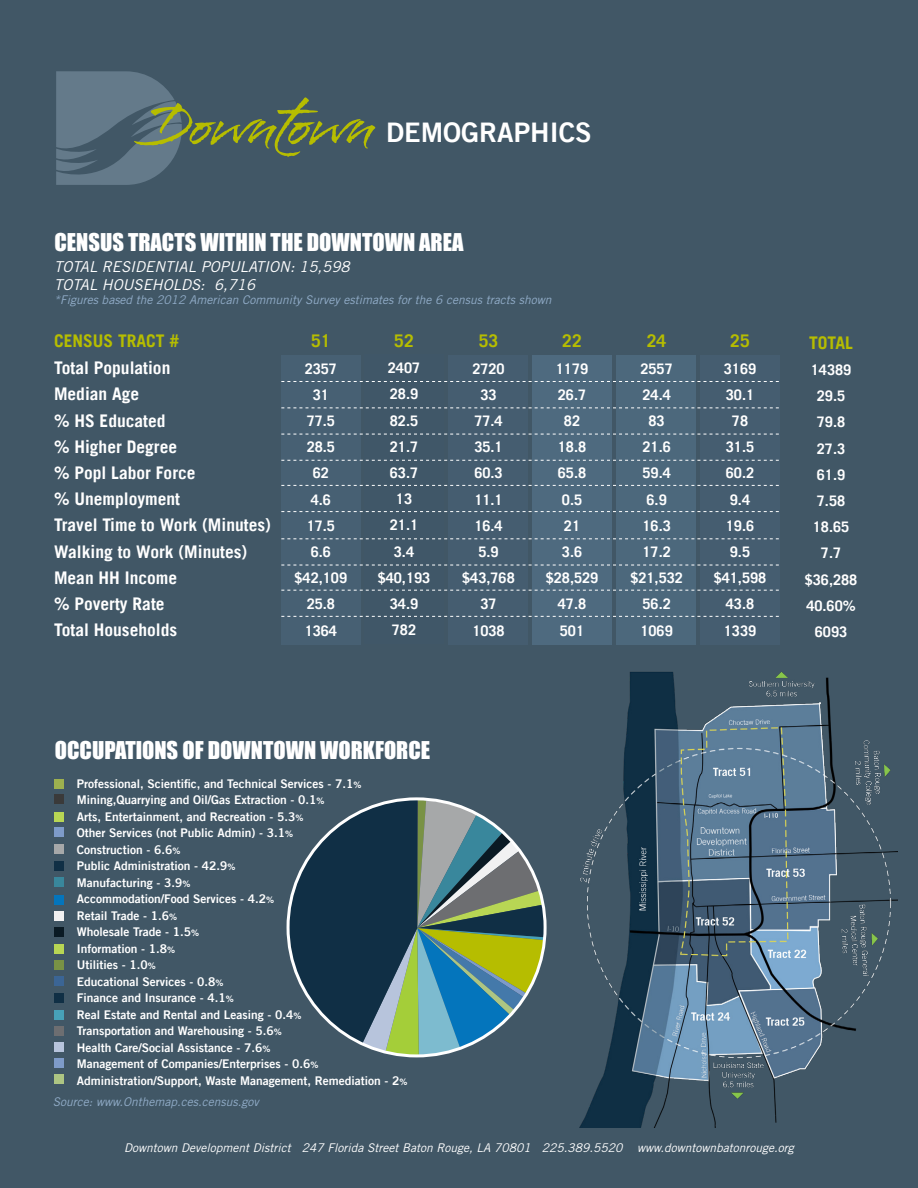
<style>
.page{position:relative;width:918px;height:1188px;background:#415766}
.page>*{position:absolute;margin:0;border:0;box-sizing:border-box;transform-origin:0 0}
.t1{font:27px "Trade Gothic LT Bold Two";color:#fff}
.t2{font:22.5px "Impact";color:#fff}
.t3{font:700 17.4px/26.2px "Trade Gothic LT";color:#fff}
.t4{font:700 17.4px "Trade Gothic LT";color:#b6bd00}
.t5{font:italic 15px/18px "Trade Gothic LT Std";color:#fff}
.t6{font:700 14.55px/26.2px "Trade Gothic LT";color:#fff;text-align:center}
.t7{font:12px/16.5px "Trade Gothic LT Bold Two";color:#fff}
.t8{font:italic 12px "Trade Gothic LT Std";color:#91acc8}
.t9{font:italic 12px "Trade Gothic LT Std";color:#fff}
.s1{font-family:"Bravissima Script";font-size:54px;color:#b6bd00}
.s2{font-size:9px}
</style>
<div class="page">
<img style="left:579px;top:672px;width:318px;height:456px">
<div style="left:448px;top:355px;width:80px;height:289px;background:#455d70"></div>
<div style="left:532px;top:355px;width:80px;height:289px;background:#4e6a7f"></div>
<div style="left:616px;top:355px;width:80px;height:289px;background:#4c687c"></div>
<div style="left:700px;top:355px;width:79px;height:289px;background:#455d70"></div>
<div style="left:281px;top:355px;width:79px;height:289px;background:#476073"></div>
<svg style="left:281px;top:381px;width:498px;height:1px"></svg>
<svg style="left:281px;top:408px;width:498px;height:1px"></svg>
<svg style="left:281px;top:434px;width:498px;height:1px"></svg>
<svg style="left:281px;top:460px;width:498px;height:1px"></svg>
<svg style="left:281px;top:485px;width:498px;height:1px"></svg>
<svg style="left:281px;top:511px;width:498px;height:1px"></svg>
<svg style="left:281px;top:539px;width:498px;height:1px"></svg>
<svg style="left:281px;top:565px;width:498px;height:1px"></svg>
<svg style="left:281px;top:590px;width:498px;height:1px"></svg>
<svg style="left:281px;top:616px;width:498px;height:1px"></svg>
<svg style="left:289px;top:800px;width:256px;height:256px"></svg>
<div style="left:54px;top:795px;width:10px;height:9px;background:#3a3a3a"></div>
<div style="left:54px;top:976px;width:10px;height:10px;background:#3b6595"></div>
<div style="left:54px;top:1042px;width:10px;height:10px;background:#b7c4dc"></div>
<div style="left:54px;top:812px;width:10px;height:10px;background:#b8d654"></div>
<div style="left:54px;top:895px;width:10px;height:9px;background:#0475bc"></div>
<div style="left:54px;top:827px;width:10px;height:10px;background:#7e9bc9"></div>
<div style="left:54px;top:861px;width:10px;height:10px;background:#102f45"></div>
<div style="left:54px;top:1074px;width:10px;height:10px;background:#adc583"></div>
<div style="left:54px;top:960px;width:10px;height:10px;background:#799245"></div>
<div style="left:54px;top:844px;width:10px;height:9px;background:#a6a8a9"></div>
<div style="left:54px;top:877px;width:10px;height:10px;background:#39879c"></div>
<div style="left:54px;top:928px;width:10px;height:9px;background:#0a1a24"></div>
<div style="left:54px;top:911px;width:10px;height:10px;background:#f1f1f2"></div>
<div style="left:54px;top:1026px;width:10px;height:10px;background:#6d6e71"></div>
<div style="left:54px;top:944px;width:10px;height:10px;background:#b8d654"></div>
<div style="left:54px;top:993px;width:10px;height:10px;background:#102f45"></div>
<div style="left:54px;top:1010px;width:10px;height:9px;background:#47a1b8"></div>
<div style="left:54px;top:779px;width:10px;height:10px;background:#9db04f"></div>
<div style="left:54px;top:1058px;width:10px;height:10px;background:#7e9bc9"></div>
<svg style="left:56px;top:71px;width:126px;height:114px"></svg>
<h1 class="t1" style="left:145px;top:116px;width:449px"><span class="s1">Downtown</span> DEMOGRAPHICS</h1>
<h2 class="t2" style="left:54px;top:224px;width:411px">CENSUS TRACTS WITHIN THE DOWNTOWN AREA</h2>
<p class="t5" style="left:54px;top:258px;width:297px">TOTAL RESIDENTIAL POPULATION: 15,598<br>TOTAL HOUSEHOLDS: 6,716</p>
<p class="t8" style="left:54px;top:292px;width:499px">*Figures based the 2012 American Community Survey estimates for the 6 census tracts shown</p>
<h3 class="t4" style="left:54px;top:330px;width:127px">CENSUS TRACT #</h3>
<h3 class="t3" style="left:54px;top:355px;width:218px">Total Population<br>Median Age<br>% HS Educated<br>% Higher Degree<br>% Popl Labor Force<br>% Unemployment<br>Travel Time to Work (Minutes)<br>Walking to Work (Minutes)<br>Mean HH Income<br>% Poverty Rate<br>Total Households</h3>
<h3 class="t4" style="left:311px;top:331px;width:21px">51</h3>
<p class="t6" style="left:295px;top:355px;width:54px">2357<br>31<br>77.5<br>28.5<br>62<br>4.6<br>17.5<br>6.6 $42,109<br>25.8<br>1364</p>
<h3 class="t4" style="left:394px;top:330px;width:21px">52</h3>
<p class="t6" style="left:378px;top:355px;width:54px">2407<br>28.9<br>82.5<br>21.7<br>63.7<br>13<br>21.1<br>3.4 $40,193<br>34.9<br>782</p>
<h3 class="t4" style="left:479px;top:331px;width:21px">53</h3>
<p class="t6" style="left:462px;top:355px;width:54px">2720<br>33<br>77.4<br>35.1<br>60.3<br>11.1<br>16.4<br>5.9 $43,768<br>37<br>1038</p>
<h3 class="t4" style="left:562px;top:331px;width:21px">22</h3>
<p class="t6" style="left:546px;top:355px;width:54px">1179<br>26.7<br>82<br>18.8<br>65.8<br>0.5<br>21<br>3.6 $28,529<br>47.8<br>501</p>
<h3 class="t4" style="left:647px;top:331px;width:21px">24</h3>
<p class="t6" style="left:630px;top:355px;width:54px">2557<br>24.4<br>83<br>21.6<br>59.4<br>6.9<br>16.3<br>17.2 $21,532<br>56.2<br>1069</p>
<h3 class="t4" style="left:730px;top:331px;width:21px">25</h3>
<p class="t6" style="left:714px;top:355px;width:54px">3169<br>30.1<br>78<br>31.5<br>60.2<br>9.4<br>19.6<br>9.5 $41,598<br>43.8<br>1339</p>
<h3 class="t4" style="left:809px;top:332px;width:45px">TOTAL</h3>
<p class="t6" style="left:805px;top:356px;width:54px">14389<br>29.5<br>79.8<br>27.3<br>61.9<br>7.58<br>18.65<br>7.7 $36,288<br>40.60%<br>6093</p>
<h2 class="t2" style="left:55px;top:733px;width:377px">OCCUPATIONS OF DOWNTOWN WORKFORCE</h2>
<p class="t7" style="left:77px;top:775px;width:332px">Professional, Scientific, and Technical Services - 7.1<span class="s2">% </span>Mining,Quarrying and Oil/Gas Extraction - 0.1<span class="s2">%<br></span>Arts, Entertainment, and Recreation - 5.3<span class="s2">%<br></span>Other Services (not Public Admin) - 3.1<span class="s2">%<br></span>Construction - 6.6<span class="s2">%<br></span>Public Administration - 42.9<span class="s2">%<br></span>Manufacturing - 3.9<span class="s2">%<br></span>Accommodation/Food Services - 4.2<span class="s2">%<br></span>Retail Trade - 1.6<span class="s2">%<br></span>Wholesale Trade - 1.5<span class="s2">%<br></span>Information - 1.8<span class="s2">%<br></span>Utilities - 1.0<span class="s2">%<br></span>Educational Services - 0.8<span class="s2">%<br></span>Finance and Insurance - 4.1<span class="s2">%<br></span>Real Estate and Rental and Leasing - 0.4<span class="s2">%<br></span>Transportation and Warehousing - 5.6<span class="s2">%<br></span>Health Care/Social Assistance - 7.6<span class="s2">%<br></span>Management of Companies/Enterprises - 0.6<span class="s2">% </span>Administration/Support, Waste Management, Remediation - 2<span class="s2">%</span></p>
<p class="t8" style="left:53px;top:1094px;width:207px">Source: www.Onthemap.ces.census.gov</p>
<p class="t9" style="left:124px;top:1140px;width:671px">Downtown Development District 247 Florida Street Baton Rouge, LA 70801 225.389.5520 www.downtownbatonrouge.org</p>
</div>
